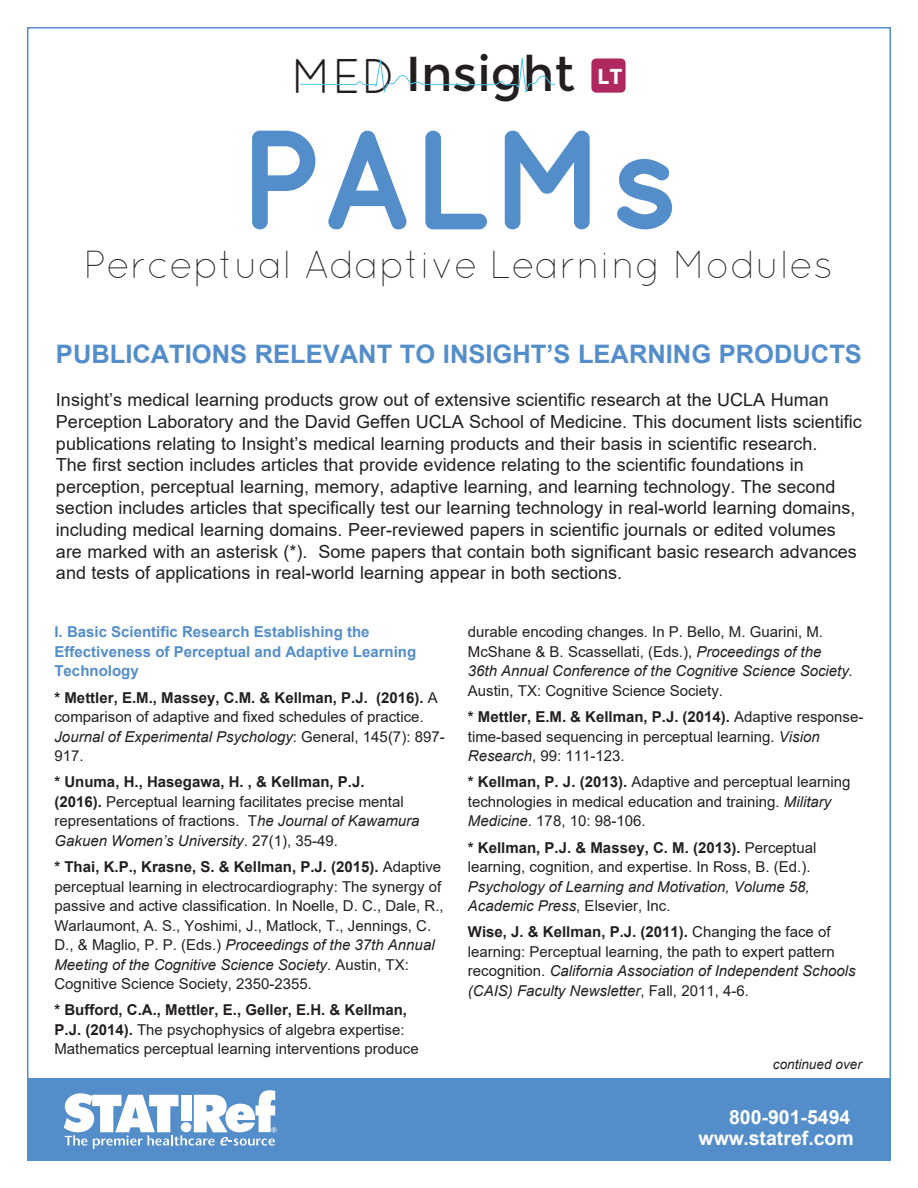
<style>
.page{position:relative;width:918px;height:1188px;background:#fff}
.page>*{position:absolute;margin:0;border:0;box-sizing:border-box;transform-origin:0 0}
.t1{font:700 141px "Quicksand";color:#538dca}
.t2{font:48.9px "Montserrat";color:#231f20}
.t3{font:300 39px "Quicksand";color:#231f20}
.t4{font:700 25.5px "Arial";color:#538dca}
.t5{font:700 21.6px "Montserrat";color:#fff}
.t6{font:700 19.5px "Arial";color:#fff}
.t7{font:18px/21.6px "Arial";color:#231f20}
.t8{font:15px/19.5px "Arial";color:#231f20}
.t9{font:700 15px/19.5px "Arial";color:#538dca}
.t10{font:italic 13.5px "Arial";color:#231f20}
.s1{font-family:"Quicksand";font-size:48.6px}
.s2{font-weight:700}
.s3{font-style:italic}
</style>
<div class="page">
<div style="left:27px;top:1079px;width:864px;height:82px;background:#538dca"></div>
<svg style="left:64px;top:1090px;width:213px;height:59px"></svg>
<div style="left:591px;top:58px;width:35px;height:35px;background:#af2960;border-radius:5px"></div>
<svg style="left:299px;top:58px;width:257px;height:35px"></svg>
<h2 class="t2" style="left:291px;top:46px;width:285px"><span class="s1">MED</span> Insight</h2>
<h3 class="t5" style="left:597px;top:63px;width:27px">LT</h3>
<h1 class="t1" style="left:237px;top:95px;width:443px">PALMs</h1>
<h3 class="t3" style="left:84px;top:242px;width:750px">Perceptual Adaptive Learning Modules</h3>
<p class="t4" style="left:56px;top:336px;width:807px">PUBLICATIONS RELEVANT TO INSIGHT’S LEARNING PRODUCTS</p>
<p class="t7" style="left:56px;top:389px;width:807px">Insight’s medical learning products grow out of extensive scientific research at the UCLA Human Perception Laboratory and the David Geffen UCLA School of Medicine. This document lists scientific publications relating to Insight’s medical learning products and their basis in scientific research.<br>The first section includes articles that provide evidence relating to the scientific foundations in perception, perceptual learning, memory, adaptive learning, and learning technology. The second section includes articles that specifically test our learning technology in real-world learning domains, including medical learning domains. Peer-reviewed papers in scientific journals or edited volumes are marked with an asterisk (*). Some papers that contain both significant basic research advances and tests of applications in real-world learning appear in both sections.</p>
<p class="t9" style="left:54px;top:622px;width:363px">I. Basic Scientific Research Establishing the<br>Effectiveness of Perceptual and Adaptive Learning<br>Technology</p>
<p class="t8" style="left:54px;top:687px;width:392px"><span class="s2">* Mettler, E.M., Massey, C.M. &amp; Kellman, P.J. (2016).</span> A comparison of adaptive and fixed schedules of practice.<br><span class="s3">Journal of Experimental Psychology</span>: General, 145(7): 897- 917.</p>
<p class="t8" style="left:54px;top:772px;width:367px"><span class="s2">* Unuma, H., Hasegawa, H. , &amp; Kellman, P.J.<br>(2016).</span> Perceptual learning facilitates precise mental representations of fractions. T<span class="s3">he Journal of Kawamura Gakuen Women’s University</span>. 27(1), 35-49.</p>
<p class="t8" style="left:54px;top:857px;width:391px"><span class="s2">* Thai, K.P., Krasne, S. &amp; Kellman, P.J. (2015).</span> Adaptive perceptual learning in electrocardiography: The synergy of passive and active classification. In Noelle, D. C., Dale, R., Warlaumont, A. S., Yoshimi, J., Matlock, T., Jennings, C.<br>D., &amp; Maglio, P. P. (Eds.) <span class="s3">Proceedings of the 37th Annual Meeting of the Cognitive Science Society</span>. Austin, TX:<br>Cognitive Science Society, 2350-2355.</p>
<p class="t8" style="left:54px;top:1000px;width:366px"><span class="s2">* Bufford, C.A., Mettler, E., Geller, E.H. &amp; Kellman,<br>P.J. (2014).</span> The psychophysics of algebra expertise:<br>Mathematics perceptual learning interventions produce</p>
<p class="t8" style="left:468px;top:622px;width:387px">durable encoding changes. In P. Bello, M. Guarini, M.<br>McShane &amp; B. Scassellati, (Eds.), <span class="s3">Proceedings of the 36th Annual Conference of the Cognitive Science Society.<br></span>Austin, TX: Cognitive Science Society.</p>
<p class="t8" style="left:468px;top:707px;width:397px"><span class="s2">* Mettler, E.M. &amp; Kellman, P.J. (2014).</span> Adaptive response&shy;time-based sequencing in perceptual learning. <span class="s3">Vision<br>Research</span>, 99: 111-123.</p>
<p class="t8" style="left:468px;top:772px;width:384px"><span class="s2">* Kellman, P. J. (2013).</span> Adaptive and perceptual learning technologies in medical education and training. <span class="s3">Military<br>Medicine</span>. 178, 10: 98-106.</p>
<p class="t8" style="left:468px;top:837px;width:350px"><span class="s2">* Kellman, P.J. &amp; Massey, C. M. (2013).</span> Perceptual learning, cognition, and expertise. In Ross, B. (Ed.).<br><span class="s3">Psychology of Learning and Motivation, Volume 58, Academic Press</span>, Elsevier, Inc.</p>
<p class="t8" style="left:468px;top:922px;width:389px"><span class="s2">Wise, J. &amp; Kellman, P.J. (2011).</span> Changing the face of learning: Perceptual learning, the path to expert pattern recognition. <span class="s3">California Association of Independent Schools (CAIS) Faculty Newsletter</span>, Fall, 2011, 4-6.</p>
<p class="t10" style="left:773px;top:1056px;width:90px">continued over</p>
<h3 class="t6" style="left:729px;top:1104px;width:123px">800-901-5494</h3>
<h3 class="t6" style="left:699px;top:1125px;width:157px">www.statref.com</h3>
</div>
